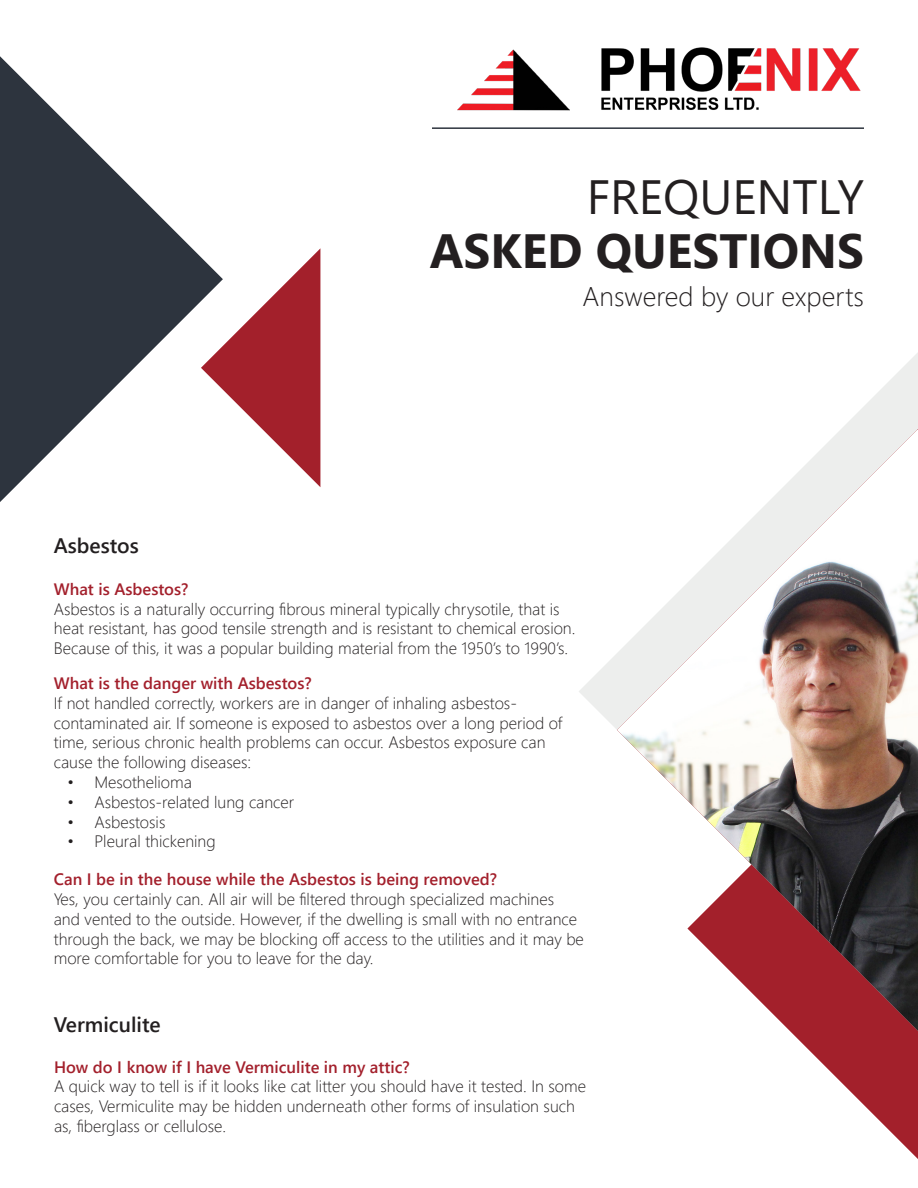
<style>
.page{position:relative;width:918px;height:1188px;background:#fff}
.page>*{position:absolute;margin:0;border:0;box-sizing:border-box;transform-origin:0 0}
.t1{font:700 48px "Segoe UI";color:#231f20}
.t2{font:48px "Segoe UI";color:#231f20}
.t3{font:300 27px "Segoe UI";color:#231f20}
.t4{font:600 21px "Segoe UI";color:#231f20}
.t5{font:300 16.5px/19.8px "Segoe UI";color:#231f20}
.t6{font:600 16.5px "Segoe UI";color:#a3202c}
</style>
<div class="page">
<svg style="left:0;top:56px;width:201px;height:446px;fill:#2d343e"></svg>
<svg style="left:201px;top:249px;width:119px;height:238px"></svg>
<svg style="left:790px;top:1031px;width:128px;height:128px"></svg>
<svg style="left:579px;top:353px;width:339px;height:376px"></svg>
<img style="left:601px;top:47px;width:260px;height:63px">
<hr style="left:432px;top:127px;width:432px;height:2px;background:#2d343e">
<img style="left:617px;top:430px;width:301px;height:601px">
<img style="left:457px;top:49px;width:113px;height:62px">
<p class="t4" style="left:54px;top:526px;width:87px">Asbestos</p>
<p class="t2" style="left:587px;top:152px;width:279px">FREQUENTLY</p>
<p class="t1" style="left:430px;top:206px;width:436px">ASKED QUESTIONS</p>
<p class="t3" style="left:583px;top:271px;width:283px">Answered by our experts</p>
<p class="t6" style="left:54px;top:573px;width:136px">What is Asbestos?</p>
<p class="t5" style="left:54px;top:597px;width:523px">Asbestos is a naturally occurring fibrous mineral typically chrysotile, that is heat resistant, has good tensile strength and is resistant to chemical erosion.<br>Because of this, it was a popular building material from the 1950’s to 1990’s.</p>
<p class="t6" style="left:54px;top:668px;width:260px">What is the danger with Asbestos?</p>
<p class="t5" style="left:54px;top:692px;width:510px">If not handled correctly, workers are in danger of inhaling asbestos&shy;contaminated air. If someone is exposed to asbestos over a long period of time, serious chronic health problems can occur. Asbestos exposure can cause the following diseases:</p>
<p class="t5" style="left:67px;top:771px;width:126px">• Mesothelioma</p>
<p class="t5" style="left:67px;top:791px;width:229px">• Asbestos-related lung cancer</p>
<p class="t5" style="left:67px;top:810px;width:100px">• Asbestosis</p>
<p class="t5" style="left:67px;top:830px;width:150px">• Pleural thickening</p>
<p class="t6" style="left:54px;top:864px;width:445px">Can I be in the house while the Asbestos is being removed?</p>
<p class="t5" style="left:54px;top:888px;width:532px">Yes, you certainly can. All air will be filtered through specialized machines and vented to the outside. However, if the dwelling is small with no entrance through the back, we may be blocking off access to the utilities and it may be more comfortable for you to leave for the day.</p>
<p class="t4" style="left:54px;top:1005px;width:108px">Vermiculite</p>
<p class="t6" style="left:54px;top:1051px;width:357px">How do I know if I have Vermiculite in my attic?</p>
<p class="t5" style="left:54px;top:1075px;width:534px">A quick way to tell is if it looks like cat litter you should have it tested. In some cases, Vermiculite may be hidden underneath other forms of insulation such as, fiberglass or cellulose.</p>
</div>
